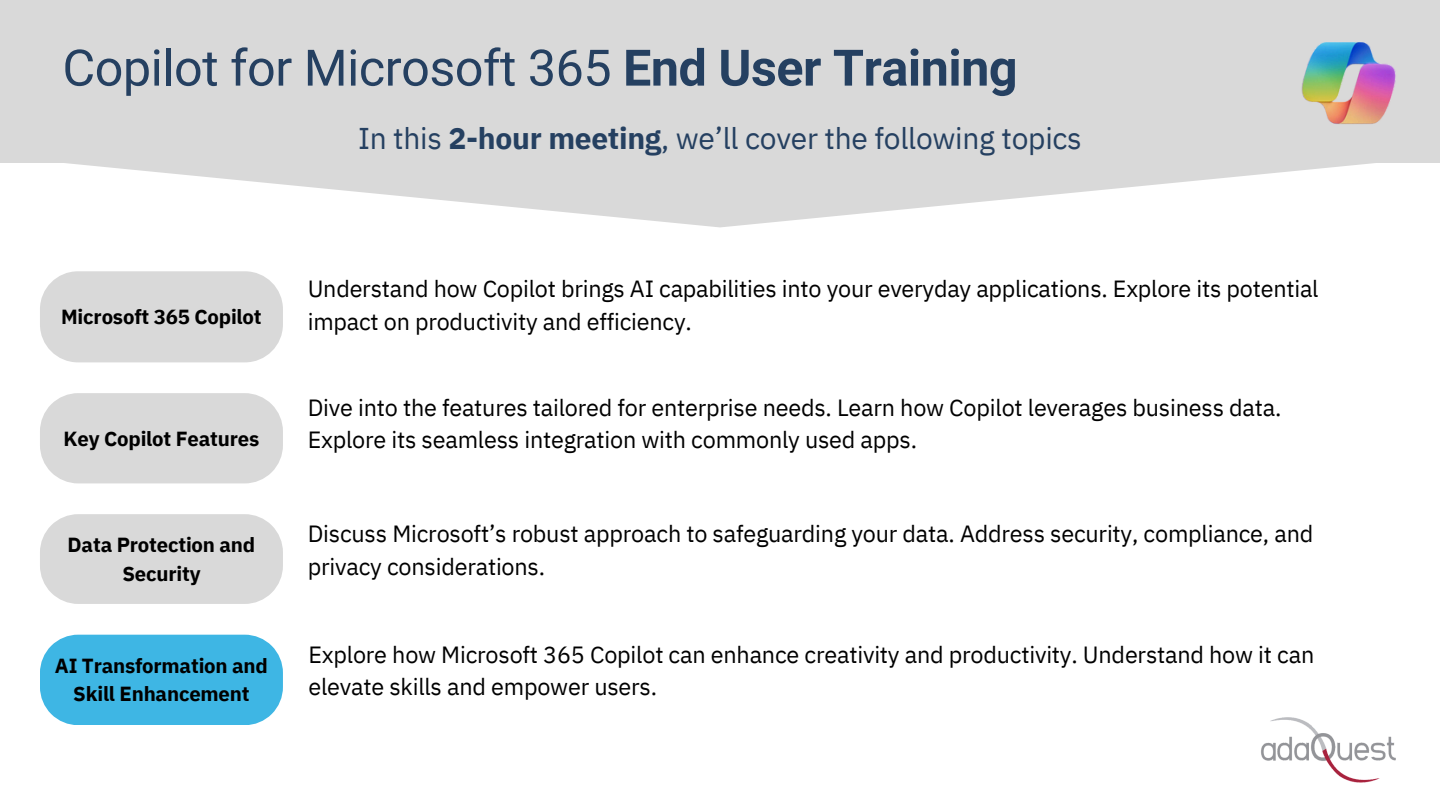
<style>
.page{position:relative;width:1440px;height:810px;background:#fff}
.page>*{position:absolute;margin:0;border:0;box-sizing:border-box;transform-origin:0 0}
.t1{font:50.25px "Roboto";letter-spacing:-.01em;color:#254061}
.t2{font:30px "IBM Plex Sans";letter-spacing:-.01em;color:#254061}
.t3{font:23.4px/32.7px "IBM Plex Sans";letter-spacing:-.01em;color:#000}
.t4{font:700 20.4px/28.2px "IBM Plex Sans";letter-spacing:-.01em;color:#000;text-align:center}
.s1{font-weight:700}
</style>
<div class="page">
<svg style="left:67px;top:163px;width:1306px;height:64px;fill:#dedede"></svg>
<div style="left:0;top:0;width:1440px;height:163px;background:#d9d9d9"></div>
<img style="left:1301px;top:42px;width:95px;height:82px">
<div style="left:40px;top:271px;width:243px;height:91px;background:#d9d9d9;border-radius:38px"></div>
<div style="left:40px;top:393px;width:243px;height:90px;background:#d9d9d9"></div>
<div style="left:40px;top:514px;width:243px;height:90px;background:#d9d9d9"></div>
<div style="left:40px;top:635px;width:243px;height:90px;background:#3eb6e4"></div>
<img style="left:1261px;top:717px;width:135px;height:66px">
<h3 class="t1" style="left:62px;top:39px;width:957px">Copilot for Microsoft 365 <span class="s1">End User Training</span></h3>
<p class="t2" style="left:358px;top:119px;width:725px">In this <span class="s1">2-hour meeting</span>, we’ll cover the following topics</p>
<h2 class="t4" style="left:61px;top:302px;width:202px">Microsoft 365 Copilot</h2>
<p class="t4" style="left:64px;top:424px;width:197px">Key Copilot Features</p>
<p class="t4" style="left:68px;top:531px;width:189px">Data Protection and<br>Security</p>
<h3 class="t4" style="left:55px;top:651px;width:214px">AI Transformation and<br>Skill Enhancement</h3>
<h3 class="t3" style="left:308px;top:272px;width:1012px">Understand how Copilot brings AI capabilities into your everyday applications. Explore its potential impact on productivity and efficiency.</h3>
<p class="t3" style="left:308px;top:390px;width:975px">Dive into the features tailored for enterprise needs. Learn how Copilot leverages business data.<br>Explore its seamless integration with commonly used apps.</p>
<h3 class="t3" style="left:308px;top:517px;width:1007px">Discuss Microsoft’s robust approach to safeguarding your data. Address security, compliance, and privacy considerations.</h3>
<p class="t3" style="left:308px;top:637px;width:1007px">Explore how Microsoft 365 Copilot can enhance creativity and productivity. Understand how it can elevate skills and empower users.</p>
</div>
